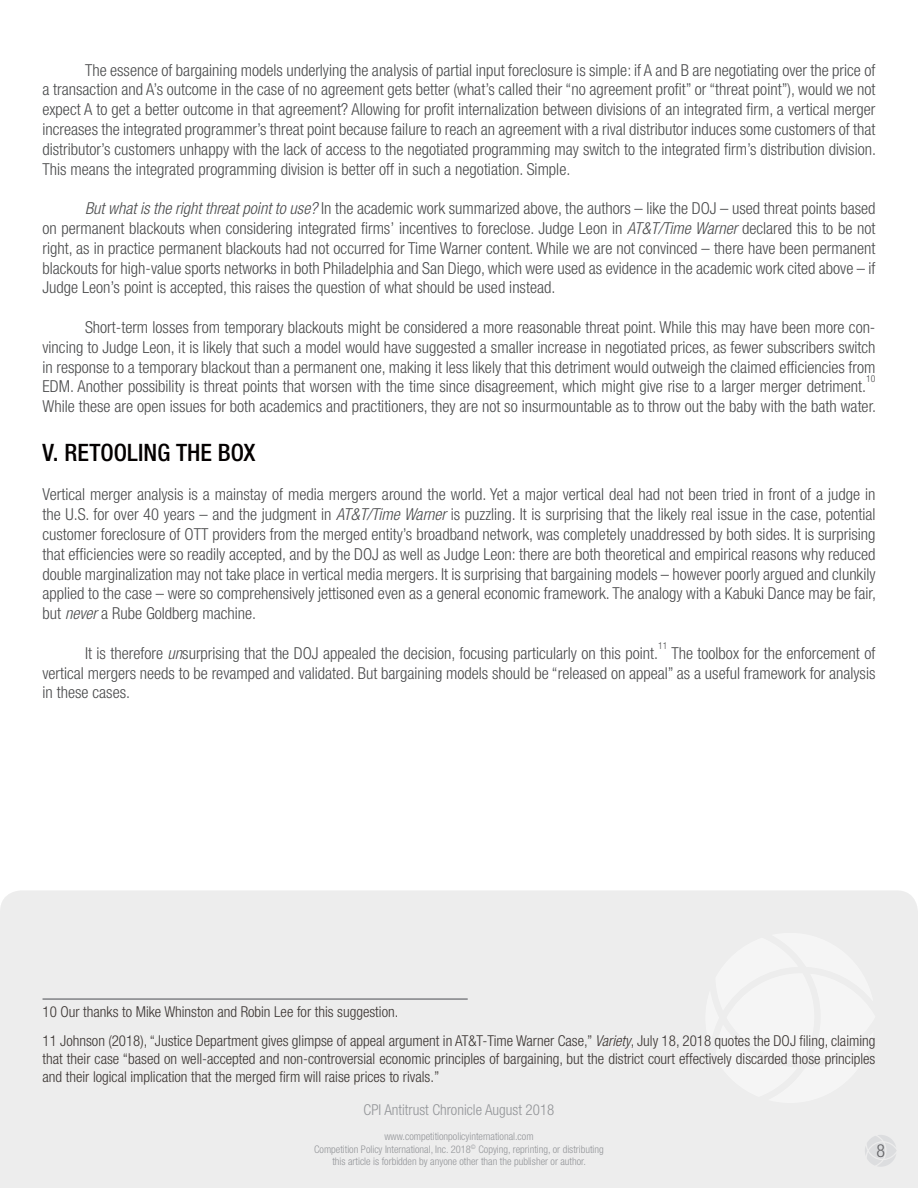
<style>
.page{position:relative;width:918px;height:1188px;background:#fff}
.page>*{position:absolute;margin:0;border:0;box-sizing:border-box;transform-origin:0 0}
.Sin_espaciado{font:500 condensed 24px "Helvetica Neue LT Std";color:#040101}
.t1{font:300 condensed 18px "Helvetica Neue LT Std";color:#636366}
.Sin_espaciado-2{font:300 condensed 16.5px/19.8px "Helvetica Neue LT Std";color:#4b4c4d;text-align:justify}
.Note{font:300 condensed 15px/18px "Helvetica Neue LT Std";color:#3b3532;text-align:justify}
.t2{font:300 condensed 15px "Helvetica Neue LT Std";color:#939598}
.t3{font:300 condensed 10.5px "Helvetica Neue LT Std";color:#939598}
.Sin_espaciado-3{font:300 condensed 9.6px "Helvetica Neue LT Std";color:#4b4c4d}
.s1{font-style:italic}
</style>
<div class="page">
<div style="left:0;top:890px;width:918px;height:298px;background:#ededed"></div>
<div style="left:705px;top:933px;width:170px;height:170px;background:#f5f5f5"></div>
<svg style="left:865px;top:1135px;width:32px;height:32px"></svg>
<hr style="left:43px;top:998px;width:425px;height:2px;background:#808285">
<p class="Sin_espaciado-2" style="left:43px;top:60px;width:835px;text-indent:43px">The essence of bargaining models underlying the analysis of partial input foreclosure is simple: if A and B are negotiating over the price of a transaction and A’s outcome in the case of no agreement gets better (what’s called their “no agreement profit” or “threat point”), would we not expect A to get a better outcome in that agreement? Allowing for profit internalization between divisions of an integrated firm, a vertical merger increases the integrated programmer’s threat point because failure to reach an agreement with a rival distributor induces some customers of that distributor’s customers unhappy with the lack of access to the negotiated programming may switch to the integrated firm’s distribution division.<br>This means the integrated programming division is better off in such a negotiation. Simple.</p>
<p class="Sin_espaciado-2" style="left:43px;top:198px;width:835px;text-indent:43px"><span class="s1">But what is the right threat point to use?</span> In the academic work summarized above, the authors – like the DOJ – used threat points based on permanent blackouts when considering integrated firms’ incentives to foreclose. Judge Leon in <span class="s1">AT&amp;T/Time Warner</span> declared this to be not right, as in practice permanent blackouts had not occurred for Time Warner content. While we are not convinced – there have been permanent blackouts for high-value sports networks in both Philadelphia and San Diego, which were used as evidence in the academic work cited above – if Judge Leon’s point is accepted, this raises the question of what should be used instead.</p>
<p class="Sin_espaciado-2" style="left:43px;top:317px;width:835px;text-indent:43px">Short-term losses from temporary blackouts might be considered a more reasonable threat point. While this may have been more con&shy;vincing to Judge Leon, it is likely that such a model would have suggested a smaller increase in negotiated prices, as fewer subscribers switch in response to a temporary blackout than a permanent one, making it less likely that this detriment would outweigh the claimed efficiencies from EDM. Another possibility is threat points that worsen with the time since disagreement, which might give rise to a larger merger detriment.</p>
<p class="Sin_espaciado-3" style="left:866px;top:373px;width:11px">10</p>
<p class="Sin_espaciado-2" style="left:43px;top:396px;width:835px">While these are open issues for both academics and practitioners, they are not so insurmountable as to throw out the baby with the bath water.</p>
<p class="Sin_espaciado" style="left:43px;top:438px;width:215px">V. RETOOLING THE BOX</p>
<p class="Sin_espaciado-2" style="left:43px;top:484px;width:835px">Vertical merger analysis is a mainstay of media mergers around the world. Yet a major vertical deal had not been tried in front of a judge in the U.S. for over 40 years – and the judgment in <span class="s1">AT&amp;T/Time Warner</span> is puzzling. It is surprising that the likely real issue in the case, potential customer foreclosure of OTT providers from the merged entity’s broadband network, was completely unaddressed by both sides. It is surprising that efficiencies were so readily accepted, and by the DOJ as well as Judge Leon: there are both theoretical and empirical reasons why reduced double marginalization may not take place in vertical media mergers. It is surprising that bargaining models – however poorly argued and clunkily applied to the case – were so comprehensively jettisoned even as a general economic framework. The analogy with a Kabuki Dance may be fair, but <span class="s1">never</span> a Rube Goldberg machine.</p>
<p class="Sin_espaciado-2" style="left:85px;top:643px;width:575px">It is therefore <span class="s1">un</span>surprising that the DOJ appealed the decision, focusing particularly on this point.</p>
<p class="Sin_espaciado-3" style="left:658px;top:640px;width:11px">11</p>
<p class="Sin_espaciado-2" style="left:43px;top:643px;width:834px;text-indent:629px">The toolbox for the enforcement of vertical mergers needs to be revamped and validated. But bargaining models should be “released on appeal” as a useful framework for analysis in these cases.</p>
<p class="Note" style="left:43px;top:1003px;width:357px">10 Our thanks to Mike Whinston and Robin Lee for this suggestion.</p>
<p class="Note" style="left:43px;top:1031px;width:834px">11 Johnson (2018), “Justice Department gives glimpse of appeal argument in AT&amp;T-Time Warner Case,” <span class="s1">Variety</span>, July 18, 2018 quotes the DOJ filing, claiming that their case “based on well-accepted and non-controversial economic principles of bargaining, but the district court effectively discarded those principles and their logical implication that the merged firm will raise prices to rivals.”</p>
<p class="t2" style="left:364px;top:1101px;width:192px">CPI Antitrust Chronicle August 2018</p>
<p class="t3" style="left:384px;top:1130px;width:151px">www.competitionpolicyinternational.com</p>
<p class="t3" style="left:314px;top:1143px;width:291px">Competition Policy International, Inc. 2018<sup>©</sup> Copying, reprinting, or distributing</p>
<p class="t3" style="left:332px;top:1156px;width:255px">this article is forbidden by anyone other than the publisher or author.</p>
<p class="t1" style="left:876px;top:1141px;width:10px">8</p>
</div>
